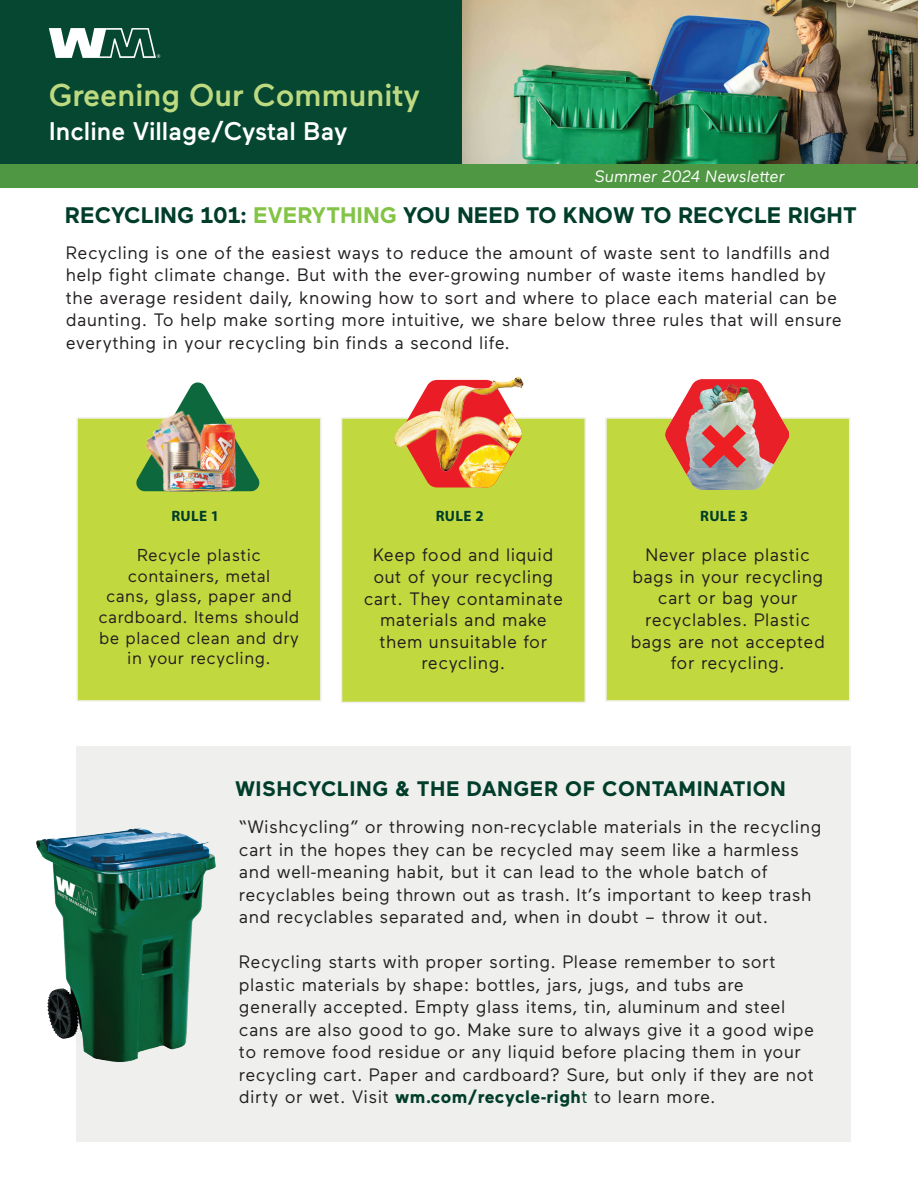
<style>
.page{position:relative;width:918px;height:1188px;background:#fff}
.page>*{position:absolute;margin:0;border:0;box-sizing:border-box;transform-origin:0 0}
.t1{font:500 31.5px "Maax";color:#bdda80}
.t2{font:500 25.5px "Maax";color:#fff}
.t3{font:700 22.5px "Maax";color:#003d2a}
.t4{font:700 21px "Maax";letter-spacing:.025em;color:#003d2a}
.t5{font:18px/22.5px "Maax";letter-spacing:.025em;color:#231f20}
.t6{font:17.25px/20.7px "Maax";letter-spacing:.025em;color:#231f20;text-align:center}
.t7{font:italic 16.5px "Maax";color:#fff}
.t8{font:700 15px "Myriad Pro";letter-spacing:.025em;color:#003d2a}
.s1{color:#83c447}
.s2{font-weight:700;color:#003d2a}
.s3{color:#003d2a}
</style>
<div class="page">
<img style="left:461px;top:0;width:457px;height:164px">
<div style="left:0;top:0;width:461px;height:179px;background:#064731"></div>
<svg style="left:49px;top:28px;width:111px;height:30px"></svg>
<div style="left:0;top:164px;width:918px;height:24px;background:#4f9742"></div>
<div style="left:76px;top:417px;width:246px;height:285px;background:#c2d83f;border:2px solid #eff0ee"></div>
<div style="left:341px;top:417px;width:245px;height:286px;background:#c2d83f;border:2px solid #eff0ee"></div>
<div style="left:605px;top:417px;width:245px;height:285px;background:#c2d83f;border:2px solid #eff0ee"></div>
<img style="left:665px;top:379px;width:124px;height:110px">
<svg style="left:187px;top:382px;width:74px;height:109px"></svg>
<img style="left:125px;top:392px;width:106px;height:99px">
<img style="left:141px;top:408px;width:111px;height:84px">
<div style="left:76px;top:746px;width:774px;height:395px;background:#eff0ee"></div>
<img style="left:36px;top:828px;width:180px;height:234px">
<img style="left:376px;top:377px;width:178px;height:111px">
<svg style="left:702px;top:425px;width:44px;height:43px;background:#cc5f5e"></svg>
<h1 class="t1" style="left:49px;top:74px;width:373px">Greening Our Community</h1>
<h2 class="t2" style="left:49px;top:114px;width:300px">Incline Village/Cystal Bay</h2>
<p class="t7" style="left:594px;top:165px;width:192px">Summer 2024 Newsletter</p>
<p class="t3" style="left:65px;top:200px;width:794px">RECYCLING 101: <span class="s1">EVERYTHING</span> YOU NEED TO KNOW TO RECYCLE RIGHT</p>
<p class="t5" style="left:66px;top:241px;width:777px">Recycling is one of the easiest ways to reduce the amount of waste sent to landfills and help fight climate change. But with the ever-growing number of waste items handled by the average resident daily, knowing how to sort and where to place each material can be daunting. To help make sorting more intuitive, we share below three rules that will ensure everything in your recycling bin finds a second life.</p>
<p class="t8" style="left:171px;top:506px;width:49px">RULE 1</p>
<p class="t8" style="left:436px;top:506px;width:49px">RULE 2</p>
<p class="t8" style="left:700px;top:506px;width:49px">RULE 3</p>
<p class="t6" style="left:99px;top:544px;width:202px">Recycle plastic containers, metal<br>cans, glass, paper and cardboard. Items should be placed clean and dry in your recycling.</p>
<p class="t5" style="left:364px;top:544px;width:201px;line-height:21.6px;text-align:center">Keep food and liquid out of your recycling cart. They contaminate materials and make them unsuitable for recycling.</p>
<p class="t5" style="left:631px;top:543px;width:196px;line-height:21.6px;text-align:center">Never place plastic bags in your recycling cart or bag your recyclables. Plastic bags are not accepted for recycling.</p>
<p class="t4" style="left:235px;top:775px;width:553px">WISHCYCLING &amp; THE DANGER OF CONTAMINATION</p>
<p class="t5" style="left:239px;top:815px;width:584px">“Wishcycling” or throwing non-recyclable materials in the recycling cart in the hopes they can be recycled may seem like a harmless and well-meaning habit, but it can lead to the whole batch of recyclables being thrown out as trash. It’s important to keep trash and recyclables separated and, when in doubt – throw it out.</p>
<p class="t5" style="left:239px;top:950px;width:577px">Recycling starts with proper sorting. Please remember to sort plastic materials by shape: bottles, jars, jugs, and tubs are generally accepted. Empty glass items, tin, aluminum and steel cans are also good to go. Make sure to always give it a good wipe to remove food residue or any liquid before placing them in your recycling cart. Paper and cardboard? Sure, but only if they are not dirty or wet. Visit <span class="s2">wm.com/recycle-righ</span><span class="s3">t</span> to learn more.</p>
</div>
